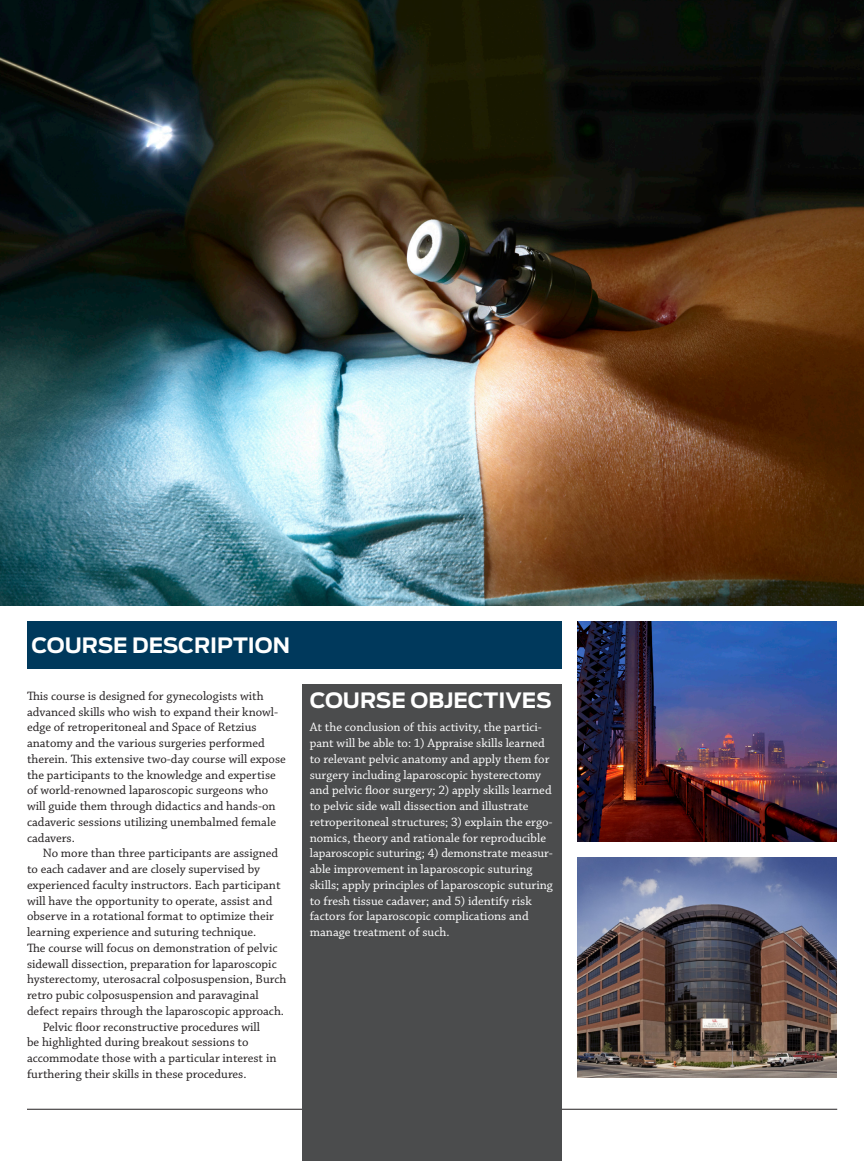
<style>
.page{position:relative;width:864px;height:1161px;background:#fff}
.page>*{position:absolute;margin:0;border:0;box-sizing:border-box;transform-origin:0 0}
.Titles{font:700 21px "Antenna";color:#fff}
.Body_Copy{font:12.75px/15.8px "Chaparral Pro";color:#231f20}
.Body_Copy_1st{font:12.75px/15.8px "Chaparral Pro";color:#fff}
.Body_Copy_1st-2{font:12.75px/15.8px "Chaparral Pro";color:#231f20}
</style>
<div class="page">
<hr style="left:452px;top:1109px;width:385px;height:1px;background:#231f20">
<hr style="left:27px;top:1109px;width:386px;height:1px;background:#231f20">
<div style="left:302px;top:684px;width:260px;height:477px;background:#4b4c4d"></div>
<div style="left:27px;top:621px;width:535px;height:47px;background:#00395c"></div>
<img style="left:0;top:0;width:864px;height:605px">
<img style="left:578px;top:621px;width:259px;height:221px">
<img style="left:578px;top:857px;width:259px;height:221px">
<p class="Titles" style="left:32px;top:633px;width:260px">COURSE DESCRIPTION</p>
<p class="Body_Copy_1st-2" style="left:27px;top:688px;width:260px">This course is designed for gynecologists with advanced skills who wish to expand their knowl&shy;edge of retroperitoneal and Space of Retzius anatomy and the various surgeries performed therein. This extensive two-day course will expose the participants to the knowledge and expertise of world-renowned laparoscopic surgeons who will guide them through didactics and hands-on cadaveric sessions utilizing unembalmed female cadavers.</p>
<p class="Body_Copy" style="left:27px;top:846px;width:261px;text-indent:16px">No more than three participants are assigned to each cadaver and are closely supervised by experienced faculty instructors. Each participant will have the opportunity to operate, assist and observe in a rotational format to optimize their learning experience and suturing technique.<br>The course will focus on demonstration of pelvic sidewall dissection, preparation for laparoscopic hysterectomy, uterosacral colposuspension, Burch retro pubic colposuspension and paravaginal defect repairs through the laparoscopic approach.</p>
<p class="Body_Copy" style="left:27px;top:1019px;width:251px;text-indent:16px">Pelvic floor reconstructive procedures will<br>be highlighted during breakout sessions to accommodate those with a particular interest in furthering their skills in these procedures.</p>
<p class="Titles" style="left:310px;top:688px;width:243px">COURSE OBJECTIVES</p>
<p class="Body_Copy_1st" style="left:310px;top:720px;width:245px">At the conclusion of this activity, the partici&shy;pant will be able to: 1) Appraise skills learned to relevant pelvic anatomy and apply them for surgery including laparoscopic hysterectomy and pelvic floor surgery; 2) apply skills learned to pelvic side wall dissection and illustrate retroperitoneal structures; 3) explain the ergo&shy;nomics, theory and rationale for reproducible laparoscopic suturing; 4) demonstrate measur&shy;able improvement in laparoscopic suturing skills; apply principles of laparoscopic suturing to fresh tissue cadaver; and 5) identify risk factors for laparoscopic complications and manage treatment of such.</p>
</div>
